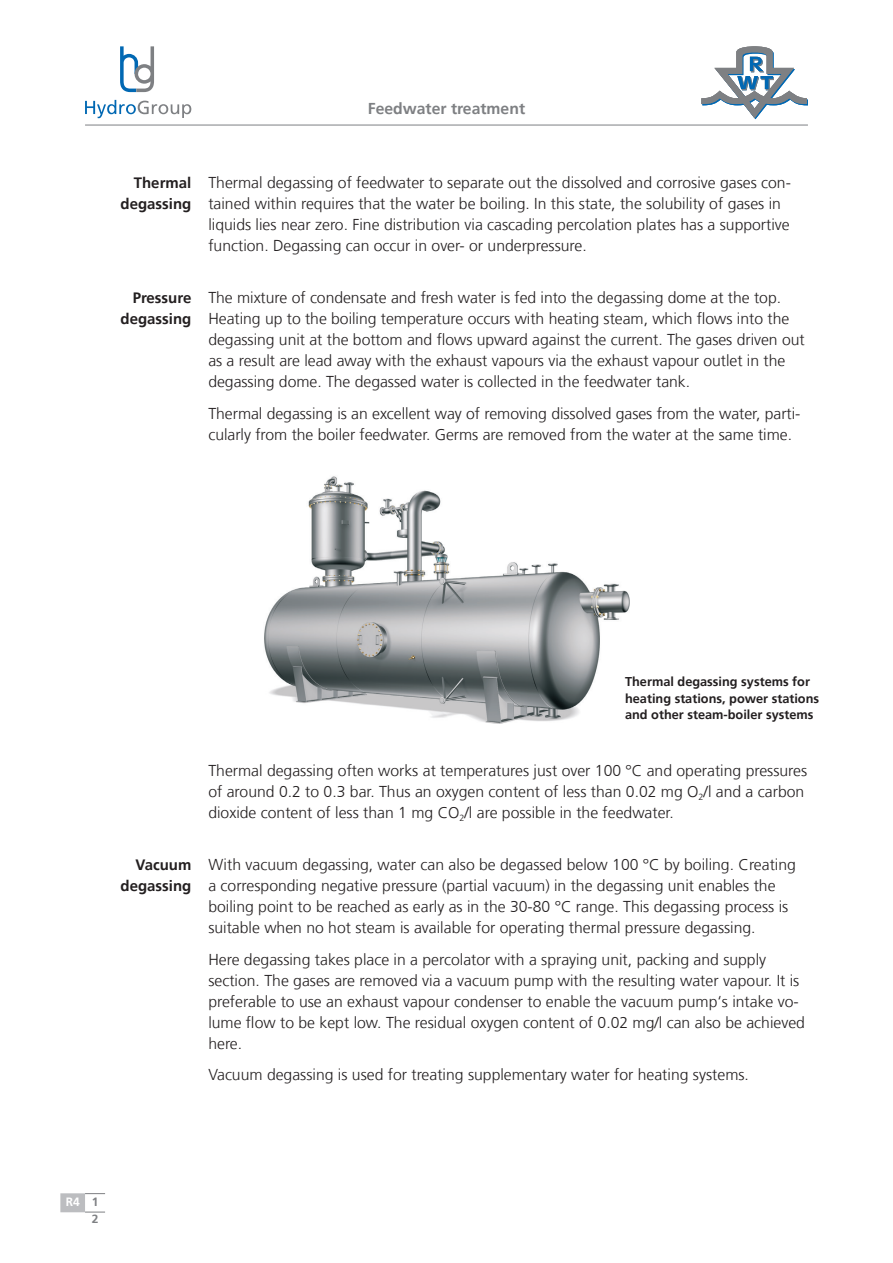
<style>
.page{position:relative;width:893px;height:1263px;background:#fff}
.page>*{position:absolute;margin:0;border:0;box-sizing:border-box;transform-origin:0 0}
.t1{font:300 15.75px/21px "Frutiger";color:#231f20}
.t2{font:700 15.75px "Frutiger";color:#7e8083}
.t3{font:700 15px/21px "Frutiger";color:#231f20;text-align:right}
.t4{font:700 12.75px/16.5px "Frutiger";color:#231f20}
.t5{font:700 12px "Frutiger";color:#fff}
.t6{font:700 12px "Frutiger";color:#7e8083}
.s1{color:#7e8083}
</style>
<div class="page">
<svg style="left:85px;top:100px;width:106px;height:18px"></svg>
<svg style="left:120px;top:46px;width:34px;height:46px"></svg>
<div style="left:60px;top:1193px;width:25px;height:19px;background:#bcbdc0;border:2px solid #bcbdc0"></div>
<svg style="left:85px;top:1212px;width:20px;height:1px"></svg>
<svg style="left:85px;top:1193px;width:20px;height:1px"></svg>
<svg style="left:701px;top:46px;width:107px;height:73px"></svg>
<hr style="left:85px;top:125px;width:723px;height:1px;background:#7e8083">
<img style="left:264px;top:476px;width:366px;height:247px">
<p class="t2" style="left:368px;top:99px;width:159px">Feedwater treatment</p>
<p class="t3" style="left:121px;top:172px;width:72px">Thermal degassing</p>
<p class="t3" style="left:121px;top:287px;width:72px">Pressure degassing</p>
<p class="t1" style="left:208px;top:172px;width:584px">Thermal degassing of feedwater to separate out the dissolved and corrosive gases con&shy;tained within requires that the water be boiling. In this state, the solubility of gases in liquids lies near zero. Fine distribution via cascading percolation plates has a supportive function. Degassing can occur in over- or underpressure.</p>
<p class="t1" style="left:208px;top:287px;width:598px">The mixture of condensate and fresh water is fed into the degassing dome at the top.<br>Heating up to the boiling temperature occurs with heating steam, which flows into the degassing unit at the bottom and flows upward against the current. The gases driven out as a result are lead away with the exhaust vapours via the exhaust vapour outlet in the degassing dome. The degassed water is collected in the feedwater tank.</p>
<p class="t1" style="left:208px;top:403px;width:594px">Thermal degassing is an excellent way of removing dissolved gases from the water, parti&shy;cularly from the boiler feedwater. Germs are removed from the water at the same time.</p>
<p class="t3" style="left:121px;top:854px;width:72px">Vacuum degassing</p>
<p class="t4" style="left:625px;top:673px;width:196px">Thermal degassing systems for heating stations, power stations and other steam-boiler systems</p>
<p class="t1" style="left:208px;top:760px;width:600px">Thermal degassing often works at temperatures just over 100 °C and operating pressures of around 0.2 to 0.3 bar. Thus an oxygen content of less than 0.02 mg O<sub>2</sub>/l and a carbon dioxide content of less than 1 mg CO<sub>2</sub>/l are possible in the feedwater.</p>
<p class="t1" style="left:208px;top:854px;width:589px">With vacuum degassing, water can also be degassed below 100 °C by boiling. Creating a corresponding negative pressure (partial vacuum) in the degassing unit enables the boiling point to be reached as early as in the 30-80 °C range. This degassing process is suitable when no hot steam is available for operating thermal pressure degassing.</p>
<p class="t1" style="left:208px;top:949px;width:598px">Here degassing takes place in a percolator with a spraying unit, packing and supply section. The gases are removed via a vacuum pump with the resulting water vapour. It is preferable to use an exhaust vapour condenser to enable the vacuum pump‘s intake vo&shy;lume flow to be kept low. The residual oxygen content of 0.02 mg/l can also be achieved here.</p>
<p class="t1" style="left:208px;top:1064px;width:542px">Vacuum degassing is used for treating supplementary water for heating systems.</p>
<p class="t5" style="left:66px;top:1195px;width:34px">R4 <span class="s1">1</span></p>
<p class="t6" style="left:92px;top:1211px;width:8px">2</p>
</div>
